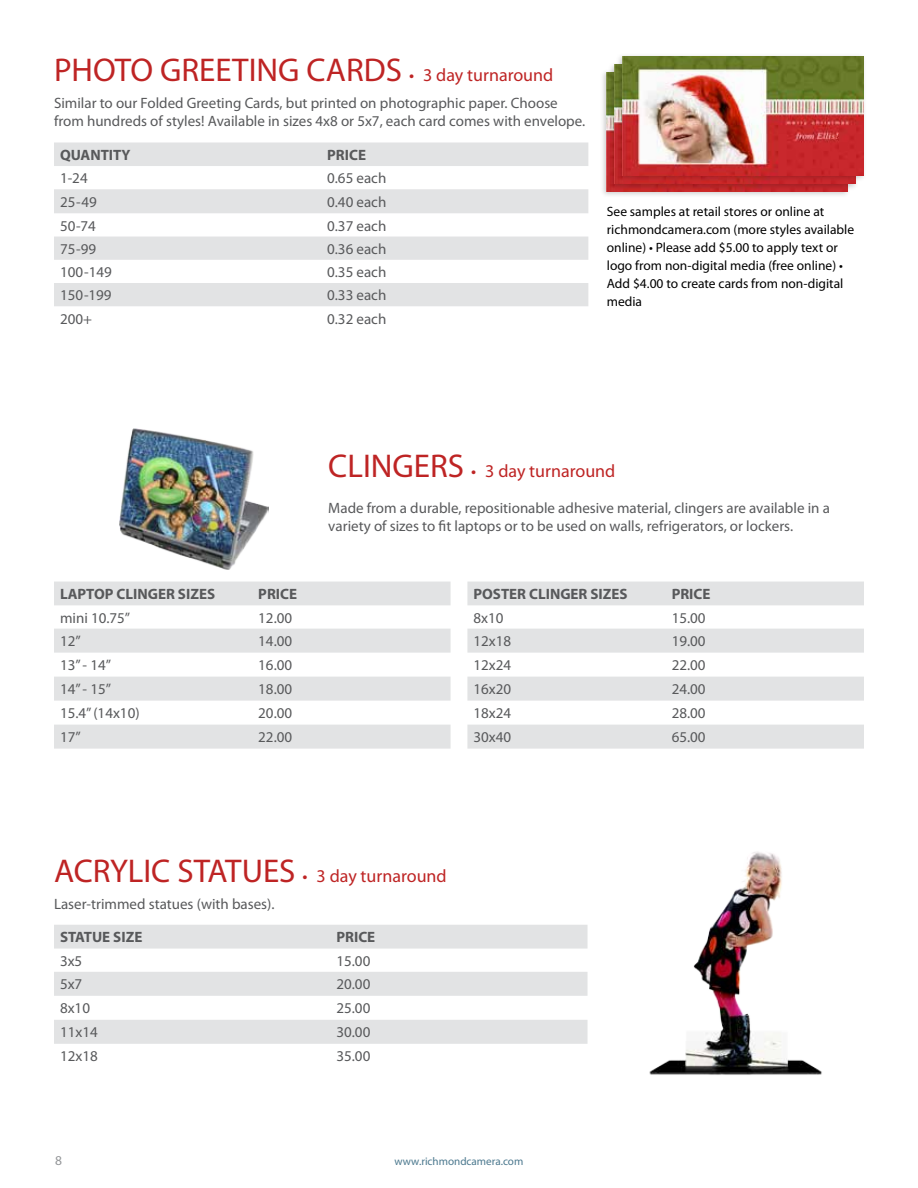
<style>
.page{position:relative;width:918px;height:1188px;background:#fff}
.page>*{position:absolute;margin:0;border:0;box-sizing:border-box;transform-origin:0 0}
.t1{font:33px "Myriad Pro";color:#be2424}
.t2{font:18px "Myriad Pro";color:#be2424}
.t3{font:15px/18px "Myriad Pro";color:#58595b}
.t4{font:700 15px "Myriad Pro";color:#58595b}
.t5{font:13.5px/18px "Myriad Pro";color:#000}
.t6{font:13.5px "Myriad Pro";color:#939598}
.t7{font:11.1px "Myriad Pro";color:#4b788e}
</style>
<div class="page">
<div style="left:599px;top:69px;width:251px;height:130px;background:#000;opacity:.2"></div>
<div style="left:608px;top:61px;width:251px;height:130px;background:#000;opacity:.2"></div>
<div style="left:615px;top:53px;width:251px;height:129px;background:#000;opacity:.2"></div>
<img style="left:623px;top:56px;width:241px;height:120px">
<svg style="left:54px;top:142px;width:534px;height:164px;fill:#e2e3e4"></svg>
<img style="left:120px;top:428px;width:149px;height:141px">
<svg style="left:54px;top:582px;width:397px;height:167px;fill:#e2e3e4"></svg>
<svg style="left:467px;top:582px;width:397px;height:167px;fill:#e2e3e4"></svg>
<svg style="left:54px;top:925px;width:534px;height:119px;fill:#e2e3e4"></svg>
<img style="left:649px;top:851px;width:173px;height:224px">
<h1 class="t1" style="left:54px;top:50px;width:21px">PHOTO</h1>
<h1 class="t1" style="left:160px;top:50px;width:19px">GREETING</h1>
<h1 class="t1" style="left:307px;top:50px;width:20px">CARDS</h1>
<p class="t2" style="left:409px;top:64px;width:146px">• 3 day turnaround</p>
<p class="t3" style="left:54px;top:94px;width:533px">Similar to our Folded Greeting Cards, but printed on photographic paper. Choose from hundreds of styles! Available in sizes 4x8 or 5x7, each card comes with envelope.</p>
<p class="t4" style="left:60px;top:145px;width:39px">QUANTIT</p>
<p class="t4" style="left:122px;top:145px;width:11px">Y</p>
<p class="t4" style="left:327px;top:145px;width:17px">PRICE</p>
<p class="t3" style="left:60px;top:169px;width:29px">1-24</p>
<p class="t3" style="left:327px;top:169px;width:61px">0.65 each</p>
<p class="t3" style="left:60px;top:192px;width:38px">25-49</p>
<p class="t3" style="left:327px;top:192px;width:61px">0.40 each</p>
<p class="t3" style="left:60px;top:216px;width:37px">50-74</p>
<p class="t3" style="left:327px;top:216px;width:61px">0.37 each</p>
<p class="t3" style="left:60px;top:240px;width:38px">75-99</p>
<p class="t3" style="left:327px;top:240px;width:61px">0.36 each</p>
<p class="t3" style="left:60px;top:263px;width:53px">100-149</p>
<p class="t3" style="left:327px;top:263px;width:61px">0.35 each</p>
<p class="t3" style="left:60px;top:286px;width:53px">150-199</p>
<p class="t3" style="left:327px;top:286px;width:61px">0.33 each</p>
<p class="t3" style="left:60px;top:309px;width:34px">200+</p>
<p class="t3" style="left:327px;top:309px;width:61px">0.32 each</p>
<p class="t5" style="left:607px;top:202px;width:249px">See samples at retail stores or online at richmondcamera.com (more styles available online) • Please add $5.00 to apply text or logo from non-digital media (free online) • Add $4.00 to create cards from non-digital media</p>
<h1 class="t1" style="left:328px;top:446px;width:52px">CLINGERS</h1>
<p class="t2" style="left:471px;top:460px;width:146px">• 3 day turnaround</p>
<p class="t4" style="left:60px;top:584px;width:83px">LAPTOP CLINGER</p>
<p class="t4" style="left:178px;top:584px;width:30px">SIZES</p>
<p class="t4" style="left:258px;top:584px;width:17px">PRICE</p>
<p class="t3" style="left:60px;top:608px;width:72px">mini 10.75”</p>
<p class="t3" style="left:258px;top:608px;width:35px">12.00</p>
<p class="t3" style="left:60px;top:632px;width:22px">12”</p>
<p class="t3" style="left:258px;top:632px;width:35px">14.00</p>
<p class="t3" style="left:60px;top:656px;width:53px">13” - 14”</p>
<p class="t3" style="left:258px;top:656px;width:35px">16.00</p>
<p class="t3" style="left:60px;top:680px;width:53px">14”- 15”</p>
<p class="t3" style="left:258px;top:680px;width:35px">18.00</p>
<p class="t3" style="left:60px;top:704px;width:81px">15.4”(14x10)</p>
<p class="t3" style="left:258px;top:704px;width:35px">20.00</p>
<p class="t3" style="left:60px;top:728px;width:22px">17”</p>
<p class="t3" style="left:258px;top:728px;width:35px">22.00</p>
<p class="t3" style="left:328px;top:499px;width:503px">Made from a durable, repositionable adhesive material, clingers are available in a variety of sizes to fit laptops or to be used on walls, refrigerators, or lockers.</p>
<p class="t4" style="left:473px;top:584px;width:19px">POSTER</p>
<p class="t4" style="left:529px;top:584px;width:26px">CLINGER</p>
<p class="t4" style="left:591px;top:584px;width:30px">SIZES</p>
<p class="t4" style="left:672px;top:584px;width:17px">PRICE</p>
<p class="t3" style="left:473px;top:608px;width:32px">8x10</p>
<p class="t3" style="left:672px;top:608px;width:35px">15.00</p>
<p class="t3" style="left:473px;top:632px;width:39px">12x18</p>
<p class="t3" style="left:672px;top:632px;width:35px">19.00</p>
<p class="t3" style="left:473px;top:656px;width:39px">12x24</p>
<p class="t3" style="left:672px;top:656px;width:35px">22.00</p>
<p class="t3" style="left:473px;top:680px;width:39px">16x20</p>
<p class="t3" style="left:672px;top:680px;width:35px">24.00</p>
<p class="t3" style="left:473px;top:704px;width:39px">18x24</p>
<p class="t3" style="left:672px;top:704px;width:35px">28.00</p>
<p class="t3" style="left:473px;top:728px;width:39px">30x40</p>
<p class="t3" style="left:672px;top:728px;width:35px">65.00</p>
<h1 class="t1" style="left:54px;top:851px;width:20px">ACRY</h1>
<h1 class="t1" style="left:128px;top:851px;width:68px">LIC STATUES</h1>
<p class="t2" style="left:303px;top:865px;width:146px">• 3 day turnaround</p>
<p class="t3" style="left:54px;top:895px;width:222px">Laser-trimmed statues (with bases).</p>
<p class="t4" style="left:60px;top:927px;width:34px">STATUE</p>
<p class="t4" style="left:113px;top:927px;width:29px">SIZE</p>
<p class="t4" style="left:336px;top:927px;width:17px">PRICE</p>
<p class="t3" style="left:60px;top:952px;width:24px">3x5</p>
<p class="t3" style="left:336px;top:952px;width:35px">15.00</p>
<p class="t3" style="left:60px;top:975px;width:24px">5x7</p>
<p class="t3" style="left:336px;top:975px;width:35px">20.00</p>
<p class="t3" style="left:60px;top:999px;width:32px">8x10</p>
<p class="t3" style="left:336px;top:999px;width:35px">25.00</p>
<p class="t3" style="left:60px;top:1023px;width:39px">11x14</p>
<p class="t3" style="left:336px;top:1023px;width:35px">30.00</p>
<p class="t3" style="left:60px;top:1047px;width:39px">12x18</p>
<p class="t3" style="left:336px;top:1047px;width:35px">35.00</p>
<p class="t6" style="left:55px;top:1152px;width:8px">8</p>
<p class="t7" style="left:395px;top:1155px;width:130px">www.richmondcamera.com</p>
</div>
